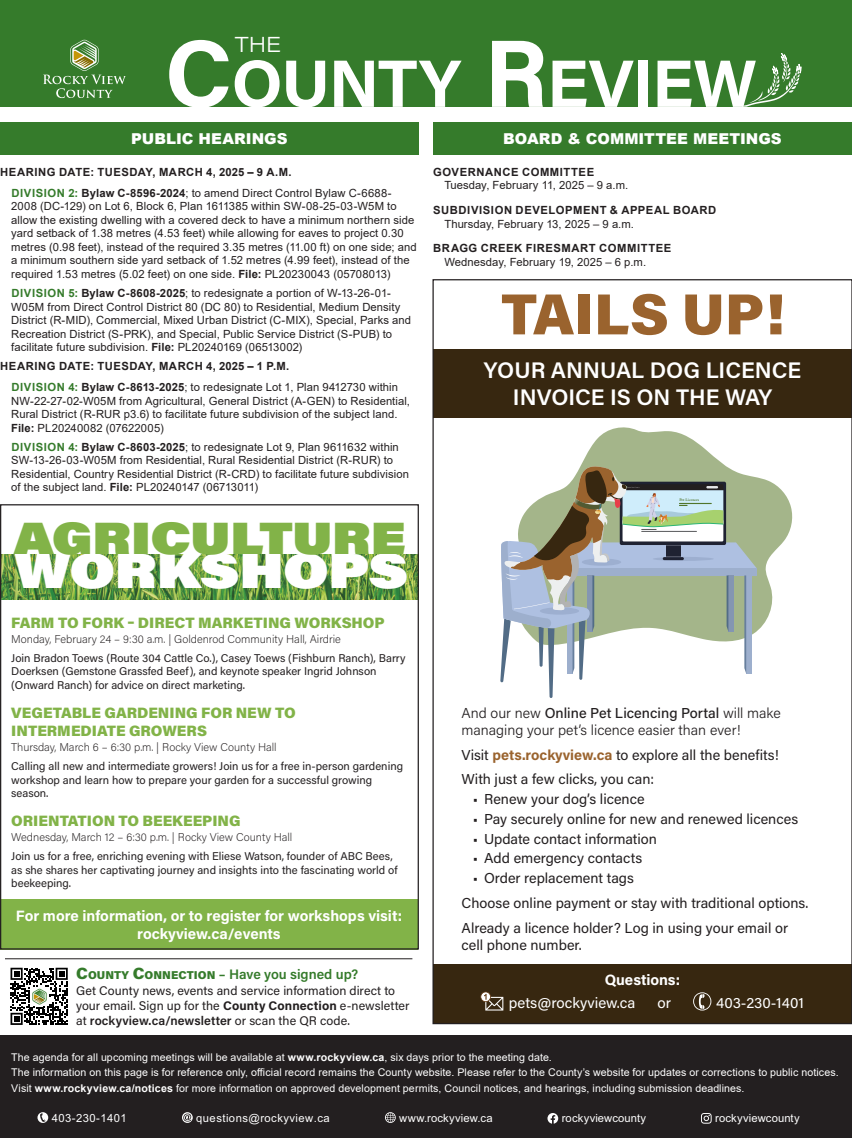
<style>
.page{position:relative;width:852px;height:1138px;background:#fff}
.page>*{position:absolute;margin:0;border:0;box-sizing:border-box;transform-origin:0 0}
.t1{font:700 67.12px "Acumin Pro";letter-spacing:-.02em;color:#fff}
.t2{font:900 57.88px "Acumin Pro";color:#9a632e}
.t3{font:900 48.38px "Acumin Pro Wide";letter-spacing:-.005em;color:#fff}
.t4{font:900 44.38px "Acumin Pro Wide";letter-spacing:-.005em;color:#82b348}
.t5{font:600 22.5px/27px "Acumin Pro";color:#fff;text-align:center}
.t6{font:300 21.25px "Acumin Pro Wide";color:#fff}
.Workshop_Name{font:900 15px/18px "Acumin Pro";color:#82b348}
.Workshop_Footer{font:700 15px "Acumin Pro";color:#fff}
.t7{font:15px/22.4px "Acumin Pro";color:#fff}
.t8{font:900 15px "Arial";letter-spacing:.005em;color:#fff}
.t9{font:14.38px/24.8px "Acumin Pro";color:#231f20}
.t10{font:300 14.38px/17.2px "Acumin Pro";color:#231f20}
.t11{font:600 13.75px "Acumin Pro";color:#357b2b}
.t12{font:12.5px/15px "Acumin Pro";color:#231f20}
.Hearing_Dev_Permits_Body{font:11.25px/13.5px "Arial";letter-spacing:.005em;color:#231f20}
.Workshop_Description{font:11.25px/13.5px "Acumin Pro";color:#231f20}
.Workshop_Date_Location{font:200 11.25px "Acumin Pro";color:#231f20}
.Body_Copy_-_Indent{font:11.25px "Arial";letter-spacing:.005em;color:#231f20}
.Board___Committee_Names{font:700 11.25px "Arial";letter-spacing:.05em;color:#231f20}
.t13{font:11.25px "Arial";letter-spacing:.025em;color:#fff}
.Hearing_Appeal_Dates{font:700 11.25px "Arial";letter-spacing:.045em;color:#231f20}
.t14{font:10.62px/15.5px "Arial";letter-spacing:.01em;color:#fff}
.t15{font:600 4.12px "Garamond Premr Pro";color:#50752a}
.s1{font-size:95.88px}
.s2{font-weight:700;color:#357b2b}
.s3{font-weight:700}
.s4{font-weight:900;font-size:16.25px}
.s5{font-weight:900;font-size:11.38px}
.s6{font-weight:600}
.s7{font-weight:500}
.s8{font-weight:700;color:#9a632e}
</style>
<div class="page">
<div style="left:0;top:1035px;width:851px;height:103px;background:#231f20"></div>
<svg style="left:547px;top:1113px;width:11px;height:10px"></svg>
<svg style="left:385px;top:1112px;width:10px;height:11px"></svg>
<svg style="left:182px;top:1112px;width:11px;height:11px"></svg>
<svg style="left:37px;top:1112px;width:11px;height:11px"></svg>
<div style="left:0;top:0;width:851px;height:107px;background:#357b2b"></div>
<svg style="left:43px;top:40px;width:83px;height:58px"></svg>
<svg style="left:742px;top:53px;width:58px;height:54px"></svg>
<svg style="left:701px;top:1113px;width:10px;height:10px"></svg>
<div style="left:0;top:122px;width:418px;height:33px;background:#357b2b"></div>
<div style="left:433px;top:122px;width:418px;height:33px;background:#357b2b"></div>
<div style="left:433px;top:964px;width:418px;height:59px;background:#372710"></div>
<div style="left:433px;top:349px;width:418px;height:68px;background:#372710"></div>
<svg style="left:480px;top:991px;width:23px;height:19px"></svg>
<svg style="left:693px;top:992px;width:18px;height:18px"></svg>
<svg style="left:582px;top:427px;width:211px;height:205px"></svg>
<svg style="left:500px;top:463px;width:256px;height:235px"></svg>
<div style="left:0;top:899px;width:418px;height:50px;background:#82b348"></div>
<img style="left:2px;top:554px;width:414px;height:46px">
<svg style="left:11px;top:968px;width:57px;height:57px"></svg>
<img style="left:31px;top:988px;width:16px;height:16px">
<hr style="left:5px;top:958px;width:407px;height:1px;background:#231f20">
<h3 class="t6" style="left:235px;top:29px;width:48px">THE</h3>
<h1 class="t1" style="left:164px;top:36px;width:593px"><span class="s1">C</span>OUNTY <span class="s1">R</span>EVIEW</h1>
<p class="t8" style="left:131px;top:128px;width:158px">PUBLIC HEARINGS</p>
<p class="Hearing_Appeal_Dates" style="left:0;top:164px;width:293px">HEARING DATE: TUESDAY, MARCH 4, 2025 – 9 A.M.</p>
<p class="Hearing_Dev_Permits_Body" style="left:11px;top:186px;width:407px"><span class="s2">DIVISION 2:</span> <span class="s3">Bylaw C-8596-2024</span>; to amend Direct Control Bylaw C-6688- 2008 (DC-129) on Lot 6, Block 6, Plan 1611385 within SW-08-25-03-W5M to allow the existing dwelling with a covered deck to have a minimum northern side yard setback of 1.38 metres (4.53 feet) while allowing for eaves to project 0.30 metres (0.98 feet), instead of the required 3.35 metres (11.00 ft) on one side; and a minimum southern side yard setback of 1.52 metres (4.99 feet), instead of the required 1.53 metres (5.02 feet) on one side. <span class="s3">File:</span> PL20230043 (05708013)</p>
<p class="Hearing_Dev_Permits_Body" style="left:11px;top:286px;width:401px"><span class="s2">DIVISION 5:</span> <span class="s3">Bylaw C-8608-2025</span>; to redesignate a portion of W-13-26-01- W05M from Direct Control District 80 (DC 80) to Residential, Medium Density District (R-MID), Commercial, Mixed Urban District (C-MIX), Special, Parks and Recreation District (S-PRK), and Special, Public Service District (S-PUB) to facilitate future subdivision. <span class="s3">File:</span> PL20240169 (06513002)</p>
<p class="Hearing_Appeal_Dates" style="left:0;top:358px;width:290px">HEARING DATE: TUESDAY, MARCH 4, 2025 – 1 P.M.</p>
<p class="Hearing_Dev_Permits_Body" style="left:11px;top:380px;width:400px"><span class="s2">DIVISION 4:</span> <span class="s3">Bylaw C-8613-2025</span>; to redesignate Lot 1, Plan 9412730 within NW-22-27-02-W05M from Agricultural, General District (A-GEN) to Residential, Rural District (R-RUR p3.6) to facilitate future subdivision of the subject land.<br><span class="s3">File:</span> PL20240082 (07622005)</p>
<p class="Hearing_Dev_Permits_Body" style="left:11px;top:440px;width:399px"><span class="s2">DIVISION 4:</span> <span class="s3">Bylaw C-8603-2025</span>; to redesignate Lot 9, Plan 9611632 within SW-13-26-03-W05M from Residential, Rural Residential District (R-RUR) to Residential, Country Residential District (R-CRD) to facilitate future subdivision of the subject land. <span class="s3">File:</span> PL20240147 (06713011)</p>
<p class="t4" style="left:14px;top:504px;width:393px">AGRICULTURE</p>
<p class="t3" style="left:15px;top:533px;width:395px">WORKSHOPS</p>
<p class="Workshop_Name" style="left:11px;top:613px;width:375px">FARM TO FORK – DIRECT MARKETING WORKSHOP</p>
<p class="Workshop_Date_Location" style="left:11px;top:631px;width:331px">Monday, February 24 – 9:30 a.m. | Goldenrod Community Hall, Airdrie</p>
<p class="Workshop_Description" style="left:11px;top:650px;width:395px">Join Bradon Toews (Route 304 Cattle Co.), Casey Toews (Fishburn Ranch), Barry<br>Doerksen (Gemstone Grassfed Beef), and keynote speaker Ingrid Johnson (Onward Ranch) for advice on direct marketing.</p>
<p class="Workshop_Name" style="left:11px;top:703px;width:286px">VEGETABLE GARDENING FOR NEW TO<br>INTERMEDIATE GROWERS</p>
<p class="Workshop_Date_Location" style="left:11px;top:739px;width:267px">Thursday, March 6 – 6:30 p.m. | Rocky View County Hall</p>
<p class="Workshop_Description" style="left:11px;top:759px;width:393px">Calling all new and intermediate growers! Join us for a free in-person gardening workshop and learn how to prepare your garden for a successful growing season.</p>
<p class="Workshop_Name" style="left:11px;top:811px;width:231px">ORIENTATION TO BEEKEEPING</p>
<p class="Workshop_Date_Location" style="left:11px;top:829px;width:282px">Wednesday, March 12 – 6:30 p.m. | Rocky View County Hall</p>
<p class="Workshop_Description" style="left:11px;top:849px;width:387px">Join us for a free, enriching evening with Eliese Watson, founder of ABC Bees, as she shares her captivating journey and insights into the fascinating world of beekeeping.</p>
<p class="Workshop_Footer" style="left:16px;top:905px;width:387px">For more information, or to register for workshops visit:</p>
<p class="Workshop_Footer" style="left:137px;top:923px;width:145px">rockyview.ca/events</p>
<p class="t11" style="left:76px;top:965px;width:283px"><span class="s4">C</span><span class="s5">OUNTY</span> <span class="s4">C</span><span class="s5">ONNECTION</span> – Have you signed up?</p>
<p class="t12" style="left:76px;top:983px;width:335px">Get County news, events and service information direct to your email. Sign up for the <span class="s3">County Connection</span> e-newsletter at <span class="s6">rockyview.ca/newsletter</span> or scan the QR code.</p>
<p class="t8" style="left:503px;top:128px;width:280px">BOARD &amp; COMMITTEE MEETINGS</p>
<p class="Board___Committee_Names" style="left:433px;top:164px;width:162px">GOVERNANCE COMMITTEE</p>
<p class="Body_Copy_-_Indent" style="left:444px;top:178px;width:185px">Tuesday, February 11, 2025 – 9 a.m.</p>
<p class="Board___Committee_Names" style="left:433px;top:202px;width:284px">SUBDIVISION DEVELOPMENT &amp; APPEAL BOARD</p>
<p class="Body_Copy_-_Indent" style="left:444px;top:216px;width:191px">Thursday, February 13, 2025 – 9 a.m.</p>
<p class="Board___Committee_Names" style="left:433px;top:241px;width:239px">BRAGG CREEK FIRESMART COMMITTEE</p>
<p class="Body_Copy_-_Indent" style="left:444px;top:254px;width:203px">Wednesday, February 19, 2025 – 6 p.m.</p>
<p class="t2" style="left:501px;top:273px;width:285px">TAILS UP!</p>
<p class="t5" style="left:483px;top:356px;width:318px">YOUR ANNUAL DOG LICENCE<br>INVOICE IS ON THE WAY</p>
<p class="t15" style="left:679px;top:497px;width:21px">Pet Licences</p>
<p class="t10" style="left:461px;top:703px;width:320px">And our new <span class="s7">Online Pet Licencing Portal</span> will make managing your pet’s licence easier than ever!</p>
<p class="t9" style="left:461px;top:741px;width:319px">Visit <span class="s8">pets.rockyview.ca</span> to explore all the benefits!<br>With just a few clicks, you can:</p>
<p class="t9" style="left:472px;top:786px;width:173px">• Renew your dog’s licence</p>
<p class="t9" style="left:472px;top:806px;width:326px">• Pay securely online for new and renewed licences</p>
<p class="t9" style="left:472px;top:825px;width:185px">• Update contact information</p>
<p class="t9" style="left:472px;top:845px;width:171px">• Add emergency contacts</p>
<p class="t9" style="left:461px;top:865px;width:348px;text-indent:11px">• Order replacement tags<br>Choose online payment or stay with traditional options.<br>Already a licence holder? Log in using your email or</p>
<p class="t9" style="left:461px;top:932px;width:122px">cell phone number.</p>
<p class="t7" style="left:508px;top:968px;width:173px;text-indent:96px"><span class="s3">Questions: </span>pets@rockyview.ca</p>
<p class="t7" style="left:657px;top:991px;width:15px">or</p>
<p class="t7" style="left:715px;top:991px;width:89px">403-230-1401</p>
<p class="t14" style="left:11px;top:1049px;width:828px">The agenda for all upcoming meetings will be available at <span class="s3">www.rockyview.ca</span>, six days prior to the meeting date.<br>The information on this page is for reference only, official record remains the County website. Please refer to the County’s website for updates or corrections to public notices.<br>Visit <span class="s3">www.rockyview.ca/notices</span> for more information on approved development permits, Council notices, and hearings, including submission deadlines.</p>
<p class="t13" style="left:714px;top:1110px;width:86px">rockyviewcounty</p>
<p class="t13" style="left:52px;top:1110px;width:76px">403-230-1401</p>
<p class="t13" style="left:196px;top:1110px;width:135px">questions@rockyview.ca</p>
<p class="t13" style="left:399px;top:1110px;width:95px">www.rockyview.ca</p>
<p class="t13" style="left:561px;top:1110px;width:86px">rockyviewcounty</p>
</div>
